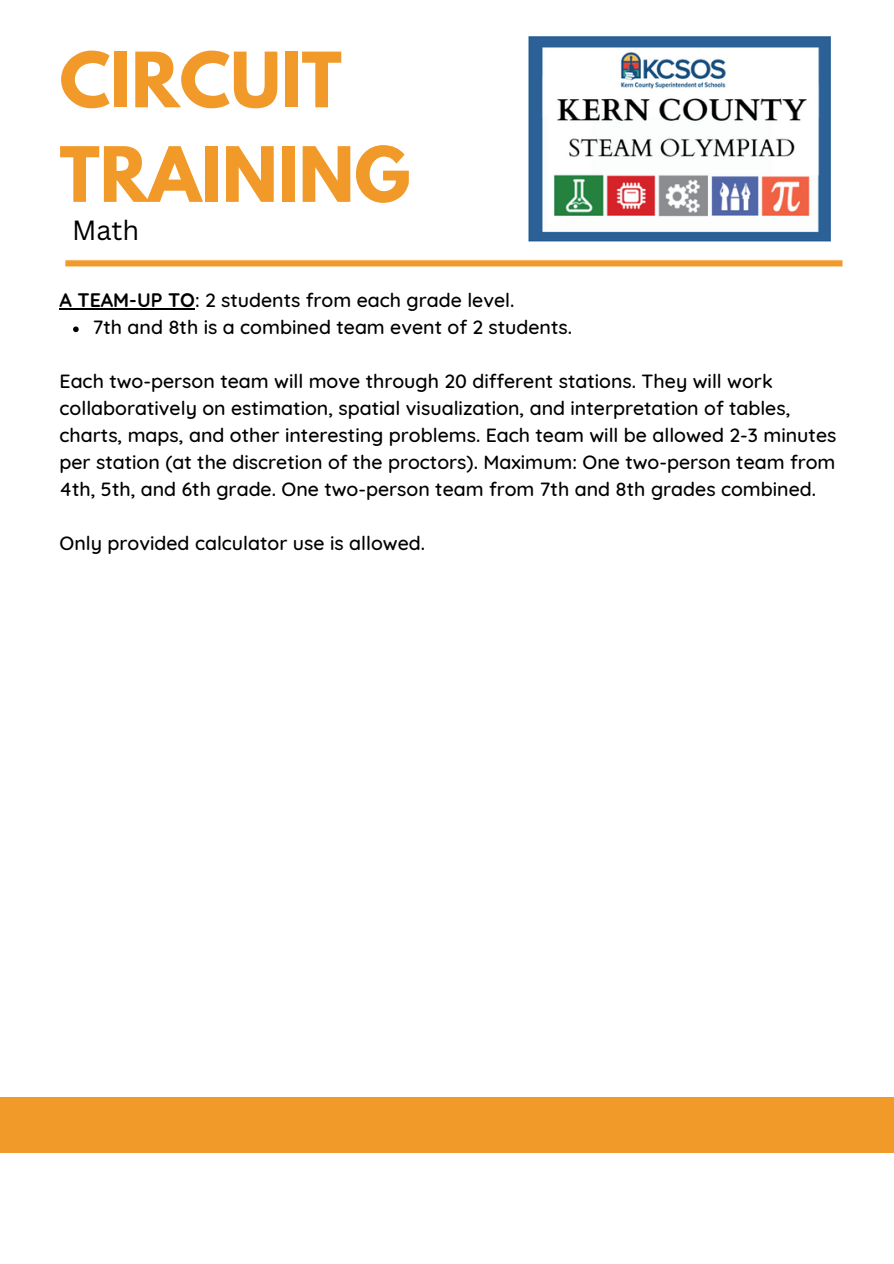
<style>
.page{position:relative;width:894px;height:1264px;background:#fff}
.page>*{position:absolute;margin:0;border:0;box-sizing:border-box;transform-origin:0 0}
.t1{font:700 67.5px/94.5px "League Spartan";color:#f19a29}
.t2{font:27px "Canva Sans";color:#000}
.t3{font:500 19.5px/27px "Quicksand";color:#000}
.s1{font-weight:700}
</style>
<div class="page">
<img style="left:65px;top:240px;width:779px;height:27px">
<hr style="left:60px;top:308px;width:135px;height:1px;background:#000">
<svg style="left:73px;top:326px;width:6px;height:6px"></svg>
<div style="left:0;top:1097px;width:893px;height:55px;background:#f19a29"></div>
<div style="left:513px;top:49px;width:268px;height:192px;background:#fff"></div>
<img style="left:528px;top:37px;width:301px;height:204px">
<h3 class="t1" style="left:60px;top:41px;width:352px">CIRCUIT<br>TRAINING</h3>
<h3 class="t2" style="left:72px;top:212px;width:69px">Math</h3>
<h1 class="t3" style="left:60px;top:286px;width:456px"><span class="s1">A TEAM-UP TO</span>: 2 students from each grade level.</h1>
<h2 class="t3" style="left:93px;top:313px;width:481px">7th and 8th is a combined team event of 2 students.</h2>
<p class="t3" style="left:60px;top:367px;width:778px">Each two-person team will move through 20 different stations. They will work collaboratively on estimation, spatial visualization, and interpretation of tables, charts, maps, and other interesting problems. Each team will be allowed 2-3 minutes per station (at the discretion of the proctors). Maximum: One two-person team from 4th, 5th, and 6th grade. One two-person team from 7th and 8th grades combined.</p>
<h3 class="t3" style="left:60px;top:529px;width:367px">Only provided calculator use is allowed.</h3>
</div>
